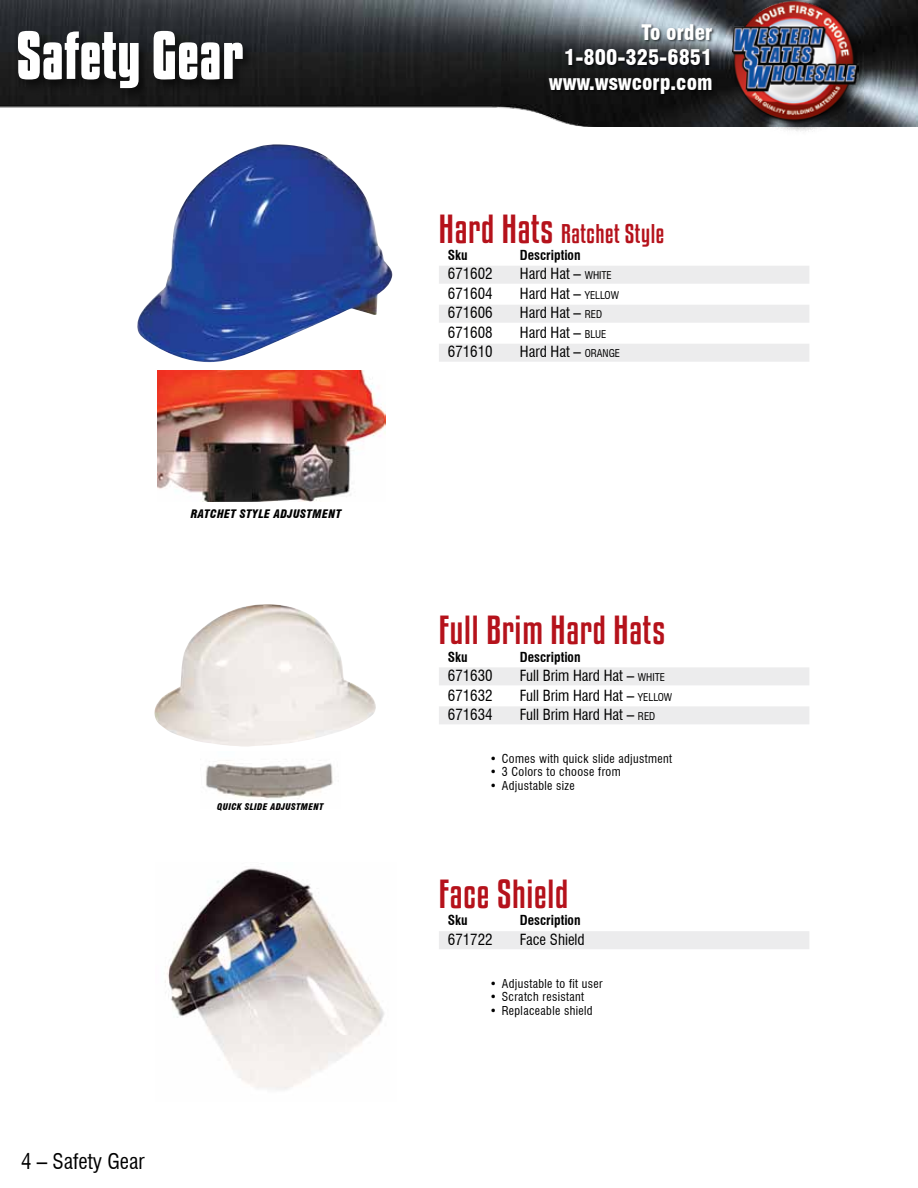
<style>
.page{position:relative;width:918px;height:1188px;background:#fff}
.page>*{position:absolute;margin:0;border:0;box-sizing:border-box;transform-origin:0 0}
.t1{font:700 60px "Kenyan Coffee Rg";color:#fff}
.t2{font:36px "Kenyan Coffee Rg";letter-spacing:.02em;color:#b5121b}
.t3{font:24px "Kenyan Coffee Rg";letter-spacing:.02em;color:#b5121b}
.t4{font:900 condensed 21px/25.2px "Swiss 721 BT";color:#fff;text-align:right}
.t5{font:condensed 21px "Swiss 721 BT";color:#000}
.t6{font:condensed 15px "Swiss 721 BT";color:#000}
.t7{font:700 condensed 13.5px "Swiss 721 BT";color:#000}
.t8{font:condensed 12px "Swiss 721 BT";letter-spacing:.03em;color:#000}
.t9{font:italic 900 condensed 11.55px "Swiss 721 BT";letter-spacing:.03em;color:#000}
.t10{font:italic 900 condensed 9px "Swiss 721 BT";letter-spacing:.03em;color:#000}
.s1{font-size:36px}
.s2{font-size:10.5px}
</style>
<div class="page">
<img style="left:0;top:0;width:918px;height:126px">
<div style="left:15px;top:28px;width:241px;height:73px;background:#000;opacity:.6"></div>
<div style="left:548px;top:24px;width:167px;height:72px;background:#000;opacity:.6"></div>
<div style="left:729px;top:0;width:142px;height:137px;background:#000;opacity:.6"></div>
<img style="left:732px;top:0;width:126px;height:126px">
<div style="left:439px;top:266px;width:370px;height:18px;background:#ececed"></div>
<div style="left:439px;top:305px;width:370px;height:18px;background:#ececed"></div>
<div style="left:439px;top:344px;width:370px;height:18px;background:#ececed"></div>
<div style="left:439px;top:667px;width:370px;height:18px;background:#ececed"></div>
<div style="left:439px;top:706px;width:370px;height:18px;background:#ececed"></div>
<img style="left:154px;top:604px;width:222px;height:143px">
<img style="left:206px;top:760px;width:127px;height:41px">
<img style="left:137px;top:144px;width:255px;height:218px">
<img style="left:157px;top:370px;width:229px;height:131px">
<div style="left:439px;top:931px;width:370px;height:18px;background:#ececed"></div>
<img style="left:165px;top:868px;width:219px;height:222px">
<h1 class="t1" style="left:16px;top:19px;width:228px">Safety Gear</h1>
<h3 class="t4" style="left:549px;top:20px;width:165px">To order<br>1-800-325-6851 www.wswcorp.com</h3>
<p class="t9" style="left:191px;top:507px;width:152px">RATCHET STYLE ADJUSTMENT</p>
<p class="t10" style="left:217px;top:801px;width:108px">QUICK SLIDE ADJUSTMENT</p>
<h3 class="t5" style="left:21px;top:1149px;width:125px">4 – Safety Gear</h3>
<h3 class="t3" style="left:439px;top:219px;width:227px"><span class="s1">Hard Hats</span> Ratchet Style</h3>
<p class="t7" style="left:448px;top:247px;width:21px">Sku</p>
<p class="t7" style="left:520px;top:247px;width:62px">Description</p>
<p class="t6" style="left:448px;top:265px;width:46px">671602</p>
<p class="t6" style="left:520px;top:265px;width:93px">Hard Hat – <span class="s2">WHITE</span></p>
<p class="t6" style="left:448px;top:284px;width:46px">671604</p>
<p class="t6" style="left:520px;top:284px;width:101px">Hard Hat – <span class="s2">YELLOW</span></p>
<p class="t6" style="left:448px;top:304px;width:46px">671606</p>
<p class="t6" style="left:520px;top:304px;width:84px">Hard Hat – <span class="s2">RED</span></p>
<p class="t6" style="left:448px;top:323px;width:46px">671608</p>
<p class="t6" style="left:520px;top:323px;width:88px">Hard Hat – <span class="s2">BLUE</span></p>
<p class="t6" style="left:448px;top:343px;width:46px">671610</p>
<p class="t6" style="left:520px;top:343px;width:102px">Hard Hat – <span class="s2">ORANGE</span></p>
<h2 class="t2" style="left:439px;top:608px;width:228px">Full Brim Hard Hats</h2>
<p class="t7" style="left:448px;top:649px;width:21px">Sku</p>
<p class="t7" style="left:520px;top:649px;width:62px">Description</p>
<p class="t6" style="left:448px;top:667px;width:46px">671630</p>
<p class="t6" style="left:520px;top:667px;width:147px">Full Brim Hard Hat – <span class="s2">WHITE</span></p>
<p class="t6" style="left:448px;top:686px;width:46px">671632</p>
<p class="t6" style="left:520px;top:686px;width:154px">Full Brim Hard Hat – <span class="s2">YELLOW</span></p>
<p class="t6" style="left:448px;top:706px;width:46px">671634</p>
<p class="t6" style="left:520px;top:706px;width:137px">Full Brim Hard Hat – <span class="s2">RED</span></p>
<p class="t8" style="left:490px;top:751px;width:184px">• Comes with quick slide adjustment</p>
<p class="t8" style="left:490px;top:765px;width:132px">• 3 Colors to choose from</p>
<p class="t8" style="left:490px;top:778px;width:87px">• Adjustable size</p>
<h2 class="t2" style="left:439px;top:872px;width:131px">Face Shield</h2>
<p class="t7" style="left:448px;top:912px;width:21px">Sku</p>
<p class="t7" style="left:520px;top:912px;width:62px">Description</p>
<p class="t6" style="left:448px;top:930px;width:46px">671722</p>
<p class="t6" style="left:520px;top:930px;width:66px">Face Shield</p>
<p class="t8" style="left:490px;top:976px;width:114px">• Adjustable to fit user</p>
<p class="t8" style="left:490px;top:990px;width:96px">• Scratch resistant</p>
<p class="t8" style="left:490px;top:1003px;width:104px">• Replaceable shield</p>
</div>
